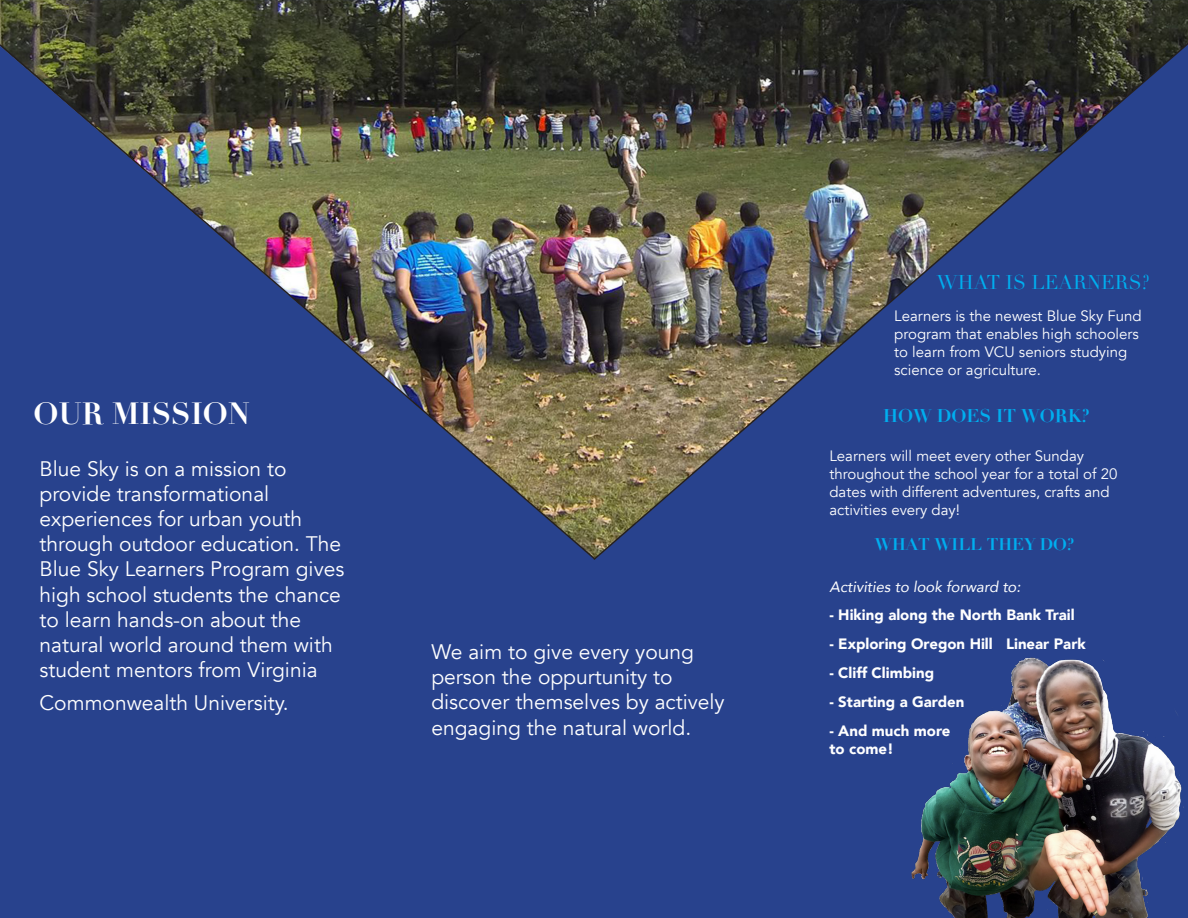
<style>
.page{position:relative;width:1188px;height:918px;background:#28428d}
.page>*{position:absolute;margin:0;border:0;box-sizing:border-box;transform-origin:0 0}
.t1{font:700 30px "Didot";color:#fff}
.t2{font:21px/25.2px "Avenir";color:#fff}
.t3{font:19.5px "Didot";color:#00aeef}
.t4{font:700 18px "Didot";color:#00aeef}
.t5{font:700 16.5px "Didot";color:#00aeef}
.t6{font:15px/18px "Avenir";color:#fff}
.t7{font:900 15px/18px "Avenir";color:#fff}
.t8{font:italic 15px "Avenir";color:#fff}
</style>
<div class="page">
<img style="left:0;top:0;width:1188px;height:43px">
<img style="left:0;top:43px;width:592px;height:515px">
<img style="left:592px;top:39px;width:596px;height:521px">
<img style="left:911px;top:657px;width:273px;height:261px">
<p class="t1" style="left:33px;top:395px;width:218px">OUR MISSION</p>
<p class="t2" style="left:40px;top:456px;width:306px">Blue Sky is on a mission to provide transformational experiences for urban youth through outdoor education. The<br>Blue Sky Learners Program gives high school students the chance to learn hands-on about the natural world around them with student mentors from Virginia</p>
<p class="t2" style="left:40px;top:690px;width:251px">Commonwealth University.</p>
<p class="t2" style="left:431px;top:640px;width:295px">We aim to give every young person the oppurtunity to discover themselves by actively engaging the natural world.</p>
<p class="t3" style="left:937px;top:270px;width:215px">WHAT IS LEARNERS?</p>
<p class="t6" style="left:894px;top:307px;width:249px">Learners is the newest Blue Sky Fund program that enables high schoolers to learn from VCU seniors studying science or agriculture.</p>
<p class="t4" style="left:883px;top:404px;width:208px">HOW DOES IT WORK?</p>
<p class="t6" style="left:829px;top:448px;width:290px">Learners will meet every other Sunday throughout the school year for a total of 20 dates with different adventures, crafts and activities every day!</p>
<p class="t5" style="left:875px;top:534px;width:201px">WHAT WILL THEY DO?</p>
<p class="t8" style="left:829px;top:577px;width:193px">Activities to look forward to:</p>
<p class="t7" style="left:829px;top:606px;width:247px">- Hiking along the North Bank Trail</p>
<p class="t7" style="left:829px;top:635px;width:258px">- Exploring Oregon Hill Linear Park</p>
<p class="t7" style="left:829px;top:663px;width:106px">- Cliff Climbing</p>
<p class="t7" style="left:829px;top:692px;width:136px">- Starting a Garden</p>
<p class="t7" style="left:829px;top:721px;width:123px">- And much more to come!</p>
</div>
